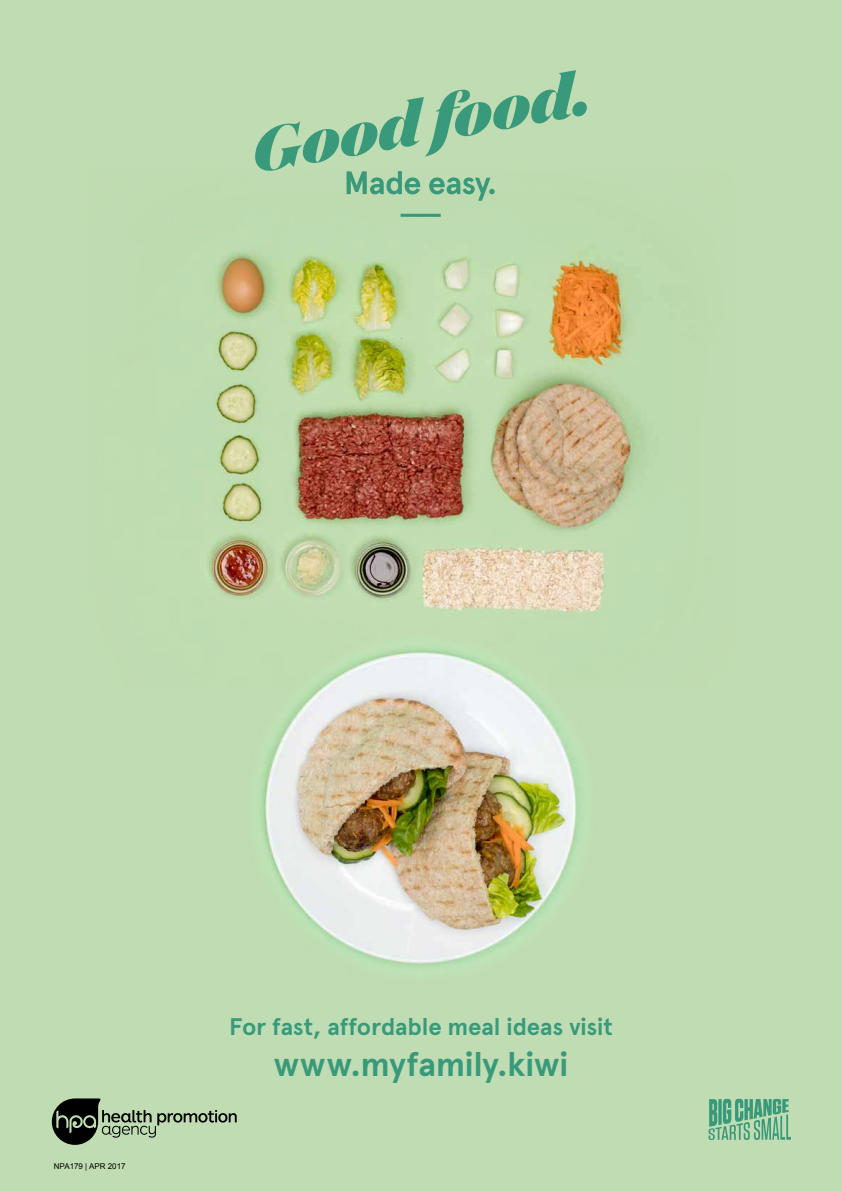
<style>
.page{position:relative;width:842px;height:1191px;background:#c0dcb2}
.page>*{position:absolute;margin:0;border:0;box-sizing:border-box;transform-origin:0 0}
.t1{font:700 34px "Apercu";letter-spacing:-.005em;color:#399a7b}
.t2{font:700 24px "Apercu";letter-spacing:-.005em;color:#399a7b}
.t3{font:8px "Arial";color:#000}
</style>
<div class="page">
<svg style="left:708px;top:1098px;width:83px;height:42px"></svg>
<svg style="left:52px;top:1098px;width:185px;height:46px"></svg>
<img style="left:208px;top:213px;width:437px;height:400px">
<img style="left:260px;top:648px;width:320px;height:319px">
<svg style="left:255px;top:70px;width:332px;height:131px"></svg>
<hr style="left:401px;top:214px;width:40px;height:3px;background:#399a7b">
<p class="t3" style="left:54px;top:1161px;width:73px">NPA179 | APR 2017</p>
<p class="t2" style="left:229px;top:1012px;width:385px">For fast, affordable meal ideas visit</p>
<h1 class="t1" style="left:273px;top:1043px;width:296px">www.myfamily.kiwi</h1>
</div>
